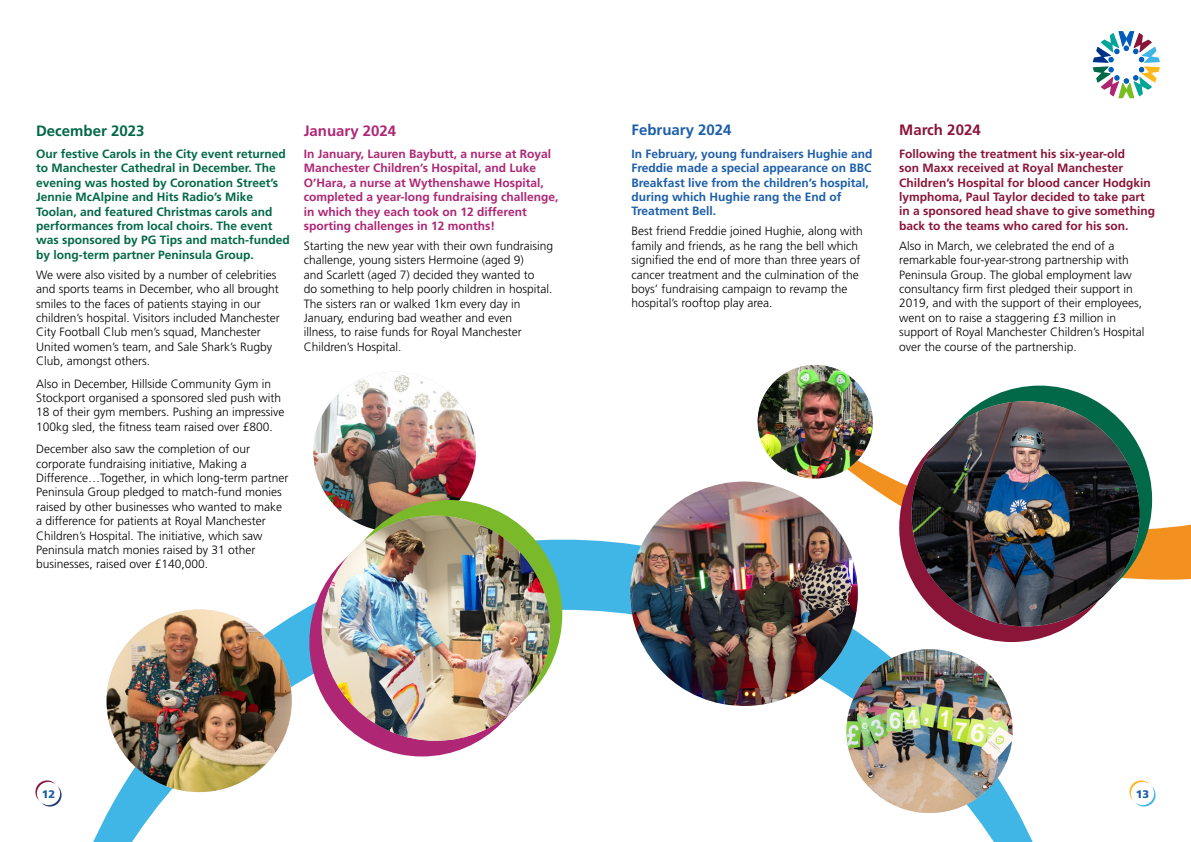
<style>
.page{position:relative;width:1191px;height:842px;background:#fff}
.page>*{position:absolute;margin:0;border:0;box-sizing:border-box;transform-origin:0 0}
.Headings_L4{font:700 15px "Frutiger LT Std";color:#016848}
.Headings_L4-2{font:700 15px "Frutiger LT Std";color:#1b5eaa}
.Headings_L4-3{font:700 15px "Frutiger LT Std";color:#ae2674}
.Headings_L4-4{font:700 15px "Frutiger LT Std";color:#8a1539}
.Body_Copy{font:300 12px/14.4px "Frutiger LT Std";color:#000}
.Bold_Pull_Out{font:700 12px/14.4px "Frutiger LT Std";color:#016848}
.Bold_Pull_Out-2{font:700 12px/14.4px "Frutiger LT Std";color:#8a1539}
.Bold_Pull_Out-3{font:700 12px/14.4px "Frutiger LT Std";color:#ae2674}
.Bold_Pull_Out-4{font:700 12px/14.4px "Frutiger LT Std";color:#1b5eaa}
.t1{font:900 11px "Frutiger LT Std";color:#1b5eaa}
</style>
<div class="page">
<svg style="left:808px;top:385px;width:383px;height:195px"></svg>
<svg style="left:47px;top:514px;width:994px;height:328px"></svg>
<img style="left:757px;top:365px;width:116px;height:113px">
<img style="left:313px;top:372px;width:163px;height:160px">
<img style="left:630px;top:482px;width:228px;height:224px">
<img style="left:107px;top:609px;width:185px;height:183px">
<div style="left:899px;top:414px;width:225px;height:228px;background:#8a1539;border-radius:50%"></div>
<div style="left:927px;top:386px;width:225px;height:228px;background:#016848;border-radius:50%"></div>
<img style="left:911px;top:401px;width:228px;height:225px">
<div style="left:309px;top:528px;width:225px;height:228px;background:#ae2674;border-radius:50%"></div>
<div style="left:337px;top:500px;width:225px;height:228px;background:#7ab929;border-radius:50%"></div>
<img style="left:322px;top:516px;width:228px;height:225px">
<img style="left:846px;top:649px;width:166px;height:164px">
<svg style="left:1092px;top:31px;width:67px;height:67px"></svg>
<svg style="left:35px;top:780px;width:27px;height:26px"></svg>
<svg style="left:1129px;top:780px;width:26px;height:26px"></svg>
<p class="Headings_L4" style="left:36px;top:121px;width:110px">December 2023</p>
<p class="Bold_Pull_Out" style="left:36px;top:147px;width:255px">Our festive Carols in the City event returned to Manchester Cathedral in December. The evening was hosted by Coronation Street’s Jennie McAlpine and Hits Radio’s Mike Toolan, and featured Christmas carols and performances from local choirs. The event was sponsored by PG Tips and match-funded by long-term partner Peninsula Group.</p>
<p class="Body_Copy" style="left:36px;top:268px;width:245px">We were also visited by a number of celebrities and sports teams in December, who all brought smiles to the faces of patients staying in our children’s hospital. Visitors included Manchester City Football Club men’s squad, Manchester United women’s team, and Sale Shark’s Rugby Club, amongst others.</p>
<p class="Body_Copy" style="left:36px;top:376px;width:250px">Also in December, Hillside Community Gym in Stockport organised a sponsored sled push with 18 of their gym members. Pushing an impressive 100kg sled, the fitness team raised over £800.</p>
<p class="Body_Copy" style="left:36px;top:442px;width:254px">December also saw the completion of our corporate fundraising initiative, Making a Difference…Together, in which long-term partner Peninsula Group pledged to match-fund monies raised by other businesses who wanted to make a difference for patients at Royal Manchester Children’s Hospital. The initiative, which saw Peninsula match monies raised by 31 other businesses, raised over £140,000.</p>
<p class="Headings_L4-3" style="left:304px;top:121px;width:94px">January 2024</p>
<p class="Bold_Pull_Out-3" style="left:304px;top:147px;width:256px">In January, Lauren Baybutt, a nurse at Royal Manchester Children’s Hospital, and Luke O’Hara, a nurse at Wythenshawe Hospital, completed a year-long fundraising challenge, in which they each took on 12 different sporting challenges in 12 months!</p>
<p class="Body_Copy" style="left:304px;top:239px;width:251px">Starting the new year with their own fundraising challenge, young sisters Hermoine (aged 9)<br>and Scarlett (aged 7) decided they wanted to<br>do something to help poorly children in hospital.<br>The sisters ran or walked 1km every day in January, enduring bad weather and even<br>illness, to raise funds for Royal Manchester Children’s Hospital.</p>
<p class="Headings_L4-2" style="left:631px;top:121px;width:102px">February 2024</p>
<p class="Bold_Pull_Out-4" style="left:631px;top:146px;width:242px">In February, young fundraisers Hughie and Freddie made a special appearance on BBC Breakfast live from the children’s hospital, during which Hughie rang the End of Treatment Bell.</p>
<p class="Body_Copy" style="left:631px;top:224px;width:233px">Best friend Freddie joined Hughie, along with family and friends, as he rang the bell which signified the end of more than three years of cancer treatment and the culmination of the boys’ fundraising campaign to revamp the hospital’s rooftop play area.</p>
<p class="Headings_L4-4" style="left:899px;top:121px;width:83px">March 2024</p>
<p class="Bold_Pull_Out-2" style="left:899px;top:146px;width:257px">Following the treatment his six-year-old<br>son Maxx received at Royal Manchester Children’s Hospital for blood cancer Hodgkin lymphoma, Paul Taylor decided to take part in a sponsored head shave to give something back to the teams who cared for his son.</p>
<p class="Body_Copy" style="left:899px;top:239px;width:247px">Also in March, we celebrated the end of a remarkable four-year-strong partnership with Peninsula Group. The global employment law consultancy firm first pledged their support in 2019, and with the support of their employees, went on to raise a staggering £3 million in support of Royal Manchester Children’s Hospital over the course of the partnership.</p>
<p class="t1" style="left:42px;top:787px;width:15px">12</p>
<p class="t1" style="left:1135px;top:787px;width:15px">13</p>
</div>
